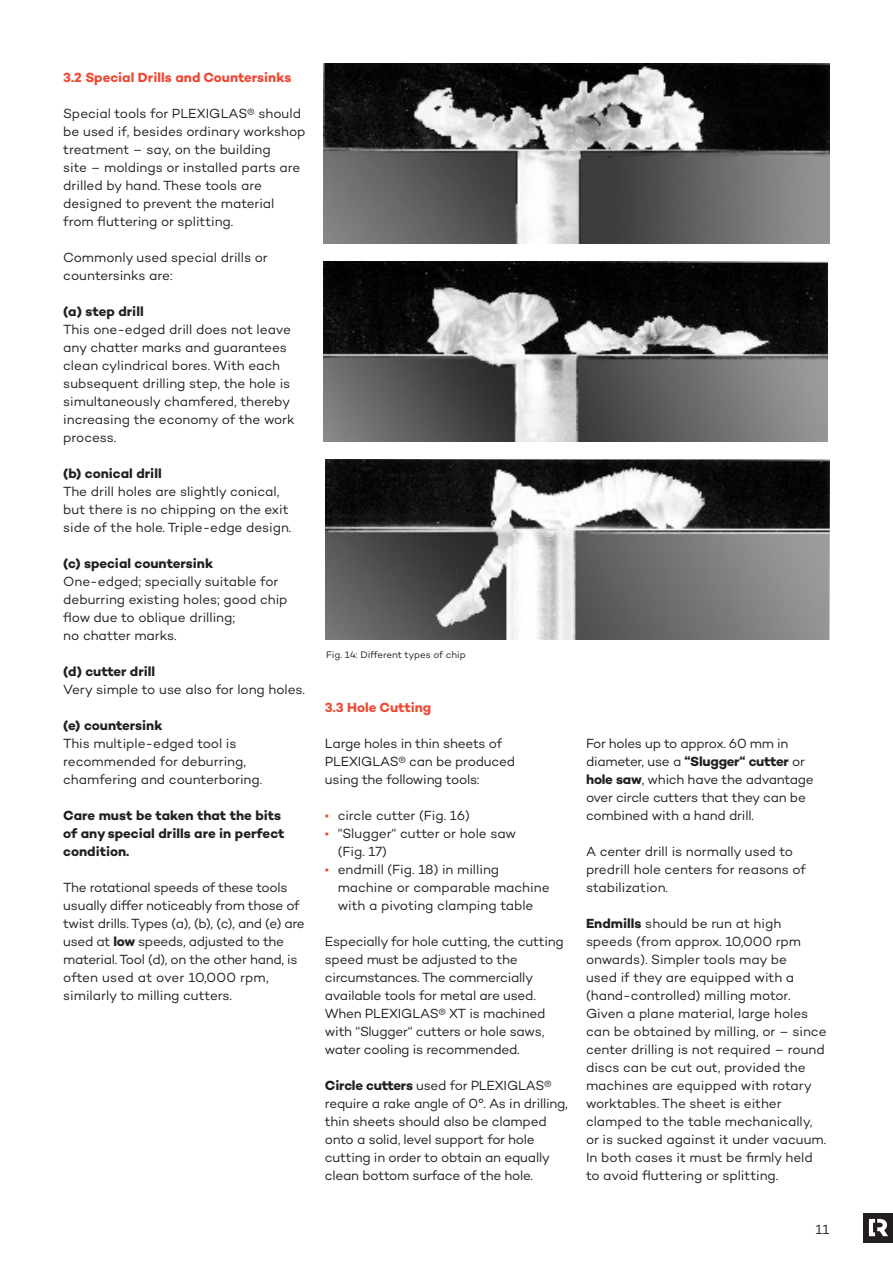
<style>
.page{position:relative;width:893px;height:1263px;background:#fff}
.page>*{position:absolute;margin:0;border:0;box-sizing:border-box;transform-origin:0 0}
.t1{font:13.5px/18px "Campton";letter-spacing:-.01em;color:#231f20}
.t2{font:700 13.5px/18px "Campton";color:#231f20}
.t3{font:700 13.5px "Campton";color:#ef4835}
.t4{font:9.75px "Campton";letter-spacing:-.01em;color:#231f20}
.s1{font-weight:700}
.s2{color:#ef4835}
</style>
<div class="page">
<div style="left:863px;top:1213px;width:30px;height:29px;background:#231f20"></div>
<svg style="left:869px;top:1219px;width:19px;height:17px"></svg>
<img style="left:324px;top:64px;width:505px;height:180px">
<img style="left:324px;top:261px;width:504px;height:180px">
<img style="left:325px;top:459px;width:504px;height:181px">
<p class="t3" style="left:63px;top:68px;width:230px">3.2 Special Drills and Countersinks</p>
<p class="t1" style="left:63px;top:104px;width:244px">Special tools for PLEXIGLAS® should be used if, besides ordinary workshop treatment – say, on the building<br>site – moldings or installed parts are drilled by hand. These tools are designed to prevent the material from fluttering or splitting.</p>
<p class="t1" style="left:63px;top:248px;width:206px">Commonly used special drills or countersinks are:</p>
<p class="t2" style="left:63px;top:302px;width:82px">(a) step drill</p>
<p class="t1" style="left:63px;top:320px;width:233px">This one-edged drill does not leave any chatter marks and guarantees clean cylindrical bores. With each subsequent drilling step, the hole is simultaneously chamfered, thereby increasing the economy of the work process.</p>
<p class="t2" style="left:63px;top:464px;width:100px">(b) conical drill</p>
<p class="t1" style="left:63px;top:482px;width:230px">The drill holes are slightly conical, but there is no chipping on the exit side of the hole. Triple-edge design.</p>
<p class="t2" style="left:63px;top:554px;width:151px">(c) special countersink</p>
<p class="t1" style="left:63px;top:572px;width:226px">One-edged; specially suitable for deburring existing holes; good chip flow due to oblique drilling;<br>no chatter marks.</p>
<p class="t2" style="left:63px;top:662px;width:94px">(d) cutter drill</p>
<p class="t1" style="left:63px;top:680px;width:243px">Very simple to use also for long holes.</p>
<p class="t2" style="left:63px;top:716px;width:101px">(e) countersink</p>
<p class="t1" style="left:63px;top:734px;width:200px">This multiple-edged tool is recommended for deburring, chamfering and counterboring.</p>
<p class="t2" style="left:63px;top:806px;width:223px">Care must be taken that the bits of any special drills are in perfect condition.</p>
<p class="t1" style="left:63px;top:878px;width:243px">The rotational speeds of these tools usually differ noticeably from those of twist drills. Types (a), (b), (c), and (e) are used at <span class="s1">low</span> speeds, adjusted to the material. Tool (d), on the other hand, is often used at over 10,000 rpm, similarly to milling cutters.</p>
<p class="t4" style="left:326px;top:648px;width:141px">Fig. 14: Different types of chip</p>
<p class="t3" style="left:325px;top:699px;width:108px">3.3 Hole Cutting</p>
<p class="t1" style="left:325px;top:734px;width:192px">Large holes in thin sheets of<br>PLEXIGLAS® can be produced using the following tools:</p>
<p class="t1" style="left:325px;top:806px;width:146px"><span class="s2">•</span> circle cutter (Fig. 16)</p>
<p class="t1" style="left:338px;top:824px;width:180px;text-indent:-13px"><span class="s2">•</span> “Slugger“ cutter or hole saw (Fig. 17)</p>
<p class="t1" style="left:338px;top:860px;width:213px;text-indent:-13px"><span class="s2">•</span> endmill (Fig. 18) in milling machine or comparable machine with a pivoting clamping table</p>
<p class="t1" style="left:325px;top:932px;width:240px">Especially for hole cutting, the cutting speed must be adjusted to the circumstances. The commercially available tools for metal are used.<br>When PLEXIGLAS® XT is machined with “Slugger“ cutters or hole saws, water cooling is recommended.</p>
<p class="t1" style="left:325px;top:1076px;width:244px"><span class="s1">Circle cutters</span> used for PLEXIGLAS® require a rake angle of 0°. As in drilling, thin sheets should also be clamped onto a solid, level support for hole cutting in order to obtain an equally clean bottom surface of the hole.</p>
<p class="t1" style="left:586px;top:734px;width:229px">For holes up to approx. 60 mm in diameter, use a <span class="s1">“Slugger“ cutter</span> or <span class="s1">hole saw</span>, which have the advantage over circle cutters that they can be combined with a hand drill.</p>
<p class="t1" style="left:586px;top:842px;width:221px">A center drill is normally used to predrill hole centers for reasons of stabilization.</p>
<p class="t1" style="left:586px;top:914px;width:242px"><span class="s1">Endmills</span> should be run at high speeds (from approx. 10,000 rpm onwards). Simpler tools may be<br>used if they are equipped with a (hand-controlled) milling motor.<br>Given a plane material, large holes can be obtained by milling, or – since center drilling is not required – round discs can be cut out, provided the machines are equipped with rotary worktables. The sheet is either clamped to the table mechanically, or is sucked against it under vacuum.<br>In both cases it must be firmly held to avoid fluttering or splitting.</p>
<p class="t1" style="left:815px;top:1220px;width:15px">11</p>
</div>
